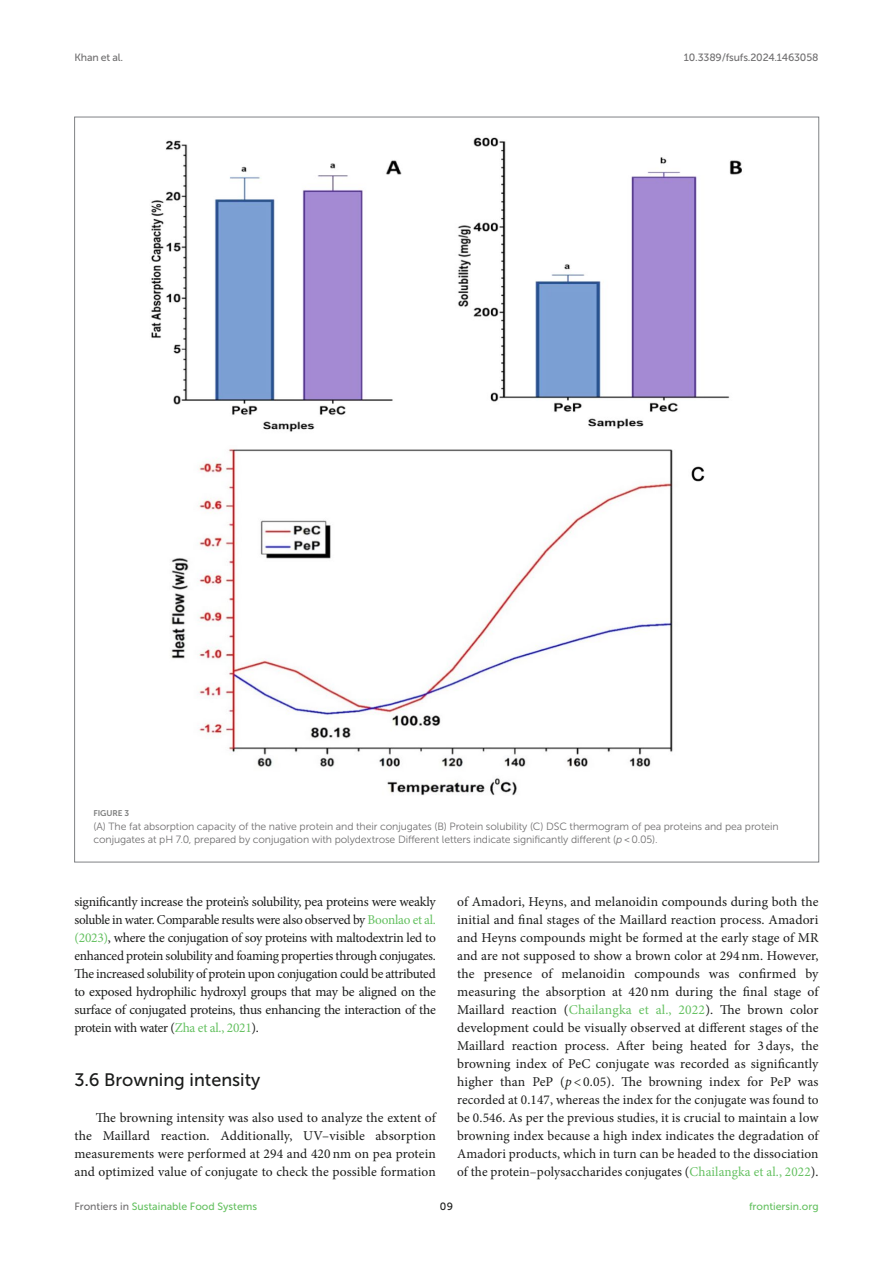
<style>
.page{position:relative;width:893px;height:1263px;background:#fff}
.page>*{position:absolute;margin:0;border:0;box-sizing:border-box;transform-origin:0 0}
.HEAD_2{font:18px "Museo Sans 500";color:#1b1c1b}
.TEXT_FLUSH{font:13.5px/18px "Minion Pro";letter-spacing:.005em;color:#1b1c1b;text-align:justify}
.FIG_LEG{font:10.5px/13.5px "Museo Sans 300";letter-spacing:-.01em;color:#706f70}
.t1{font:10.5px "Museo Sans 500";color:#65c161}
.t2{font:10.5px "Museo Sans 500";letter-spacing:-.015em;color:#706f70}
.t3{font:10.5px "Museo Sans 500";color:#1b1c1b}
.FIG_HD{font:8.25px "Museo Sans 700";letter-spacing:-.01em;color:#7e7f7f}
.s1{font-style:italic}
.s2{color:#65c161}
.s3{color:#706f70}
</style>
<div class="page">
<img style="left:151px;top:137px;width:591px;height:659px">
<p class="t2" style="left:74px;top:51px;width:50px">Khan et al.</p>
<p class="t2" style="left:684px;top:51px;width:136px">10.3389/fsufs.2024.1463058</p>
<p class="FIG_HD" style="left:94px;top:809px;width:37px">FIGURE 3</p>
<p class="FIG_LEG" style="left:94px;top:819px;width:687px">(A) The fat absorption capacity of the native protein and their conjugates (B) Protein solubility (C) DSC thermogram of pea proteins and pea protein conjugates at pH 7.0, prepared by conjugation with polydextrose Different letters indicate significantly different (<span class="s1">p</span> &lt; 0.05).</p>
<p class="TEXT_FLUSH" style="left:74px;top:893px;width:363px">significantly increase the protein’s solubility, pea proteins were weakly soluble in water. Comparable results were also observed by <span class="s2">Boonlao et al. (2023)</span>, where the conjugation of soy proteins with maltodextrin led to enhanced protein solubility and foaming properties through conjugates.<br>The increased solubility of protein upon conjugation could be attributed to exposed hydrophilic hydroxyl groups that may be aligned on the surface of conjugated proteins, thus enhancing the interaction of the protein with water (<span class="s2">Zha et al., 2021</span>).</p>
<p class="HEAD_2" style="left:74px;top:1070px;width:187px">3.6 Browning intensity</p>
<p class="TEXT_FLUSH" style="left:74px;top:1109px;width:363px;text-indent:21px">The browning intensity was also used to analyze the extent of the Maillard reaction. Additionally, UV–visible absorption measurements were performed at 294 and 420 nm on pea protein and optimized value of conjugate to check the possible formation</p>
<p class="TEXT_FLUSH" style="left:457px;top:893px;width:363px">of Amadori, Heyns, and melanoidin compounds during both the initial and final stages of the Maillard reaction process. Amadori and Heyns compounds might be formed at the early stage of MR and are not supposed to show a brown color at 294 nm. However, the presence of melanoidin compounds was confirmed by measuring the absorption at 420 nm during the final stage of Maillard reaction (<span class="s2">Chailangka et al., 2022</span>). The brown color development could be visually observed at different stages of the Maillard reaction process. After being heated for 3 days, the browning index of PeC conjugate was recorded as significantly higher than PeP (<span class="s1">p</span> &lt; 0.05). The browning index for PeP was recorded at 0.147, whereas the index for the conjugate was found to be 0.546. As per the previous studies, it is crucial to maintain a low browning index because a high index indicates the degradation of Amadori products, which in turn can be headed to the dissociation of the protein–polysaccharides conjugates (<span class="s2">Chailangka et al., 2022</span>).</p>
<p class="t1" style="left:74px;top:1200px;width:184px"><span class="s3">Frontiers in</span> Sustainable Food Systems</p>
<p class="t3" style="left:440px;top:1200px;width:15px">09</p>
<p class="t1" style="left:749px;top:1200px;width:71px">frontiersin.org</p>
</div>
